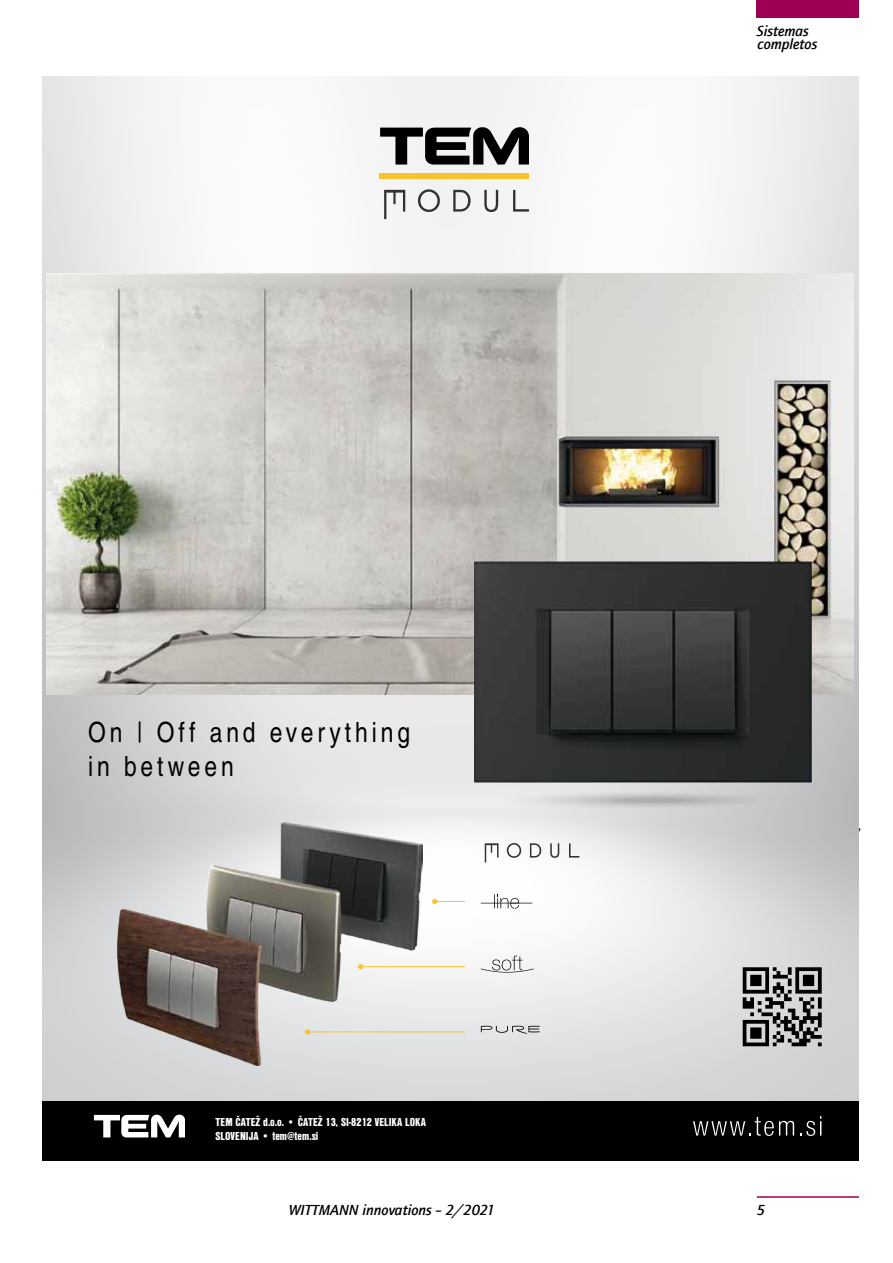
<style>
.page{position:relative;width:893px;height:1263px;background:#fff}
.page>*{position:absolute;margin:0;border:0;box-sizing:border-box;transform-origin:0 0}
.t1{font:27.9px/33.5px "Nimbus San Con L";letter-spacing:.14em;color:#000}
.t2{font:italic 500 15px/13.5px "Quay Sans ITC Com";color:#000}
.t3{font:900 11.1px/14px "Nimbus San Con L";color:#fff}
</style>
<div class="page">
<div style="left:757px;top:0;width:102px;height:18px;background:#9e0054"></div>
<hr style="left:757px;top:1196px;width:102px;height:2px;background:#9e0054">
<img style="left:43px;top:76px;width:816px;height:1025px">
<svg style="left:465px;top:789px;width:368px;height:21px;background:#d0d1d2"></svg>
<img style="left:117px;top:821px;width:305px;height:244px">
<hr style="left:481px;top:903px;width:51px;height:1px;background:#000">
<svg style="left:494px;top:894px;width:25px;height:15px"></svg>
<svg style="left:481px;top:955px;width:53px;height:19px"></svg>
<svg style="left:481px;top:1026px;width:59px;height:8px"></svg>
<hr style="left:435px;top:901px;width:30px;height:1px;background:#fbc22c">
<svg style="left:432px;top:899px;width:5px;height:5px"></svg>
<hr style="left:360px;top:966px;width:105px;height:1px;background:#fbc22c">
<svg style="left:358px;top:964px;width:5px;height:5px"></svg>
<hr style="left:307px;top:1031px;width:158px;height:1px;background:#fbc22c">
<svg style="left:305px;top:1029px;width:5px;height:5px"></svg>
<svg style="left:380px;top:124px;width:149px;height:41px"></svg>
<svg style="left:384px;top:189px;width:145px;height:30px"></svg>
<div style="left:379px;top:173px;width:150px;height:6px;background:#fbc22c"></div>
<div style="left:43px;top:1101px;width:816px;height:60px;background:#000"></div>
<svg style="left:94px;top:1114px;width:91px;height:23px"></svg>
<svg style="left:693px;top:1117px;width:101px;height:19px"></svg>
<svg style="left:800px;top:1116px;width:21px;height:20px"></svg>
<svg style="left:485px;top:843px;width:94px;height:19px"></svg>
<img style="left:46px;top:273px;width:808px;height:421px">
<img style="left:475px;top:561px;width:336px;height:221px">
<svg style="left:743px;top:967px;width:79px;height:79px;background:#6f7070"></svg>
<h1 class="t1" style="left:88px;top:715px;width:323px">On | Off and everything in between</h1>
<p class="t3" style="left:216px;top:1115px;width:212px">TEM ČATEŽ d.o.o. • ČATEŽ 13, SI-8212 VELIKA LOKA<br>SLOVENIJA • tem@tem.si</p>
<h2 class="t2" style="left:757px;top:24px;width:62px">Sistemas completos</h2>
<h2 class="t2" style="left:289px;top:1203px;width:208px">WITTMANN innovations – 2/2021</h2>
<h2 class="t2" style="left:757px;top:1203px;width:10px">5</h2>
</div>
